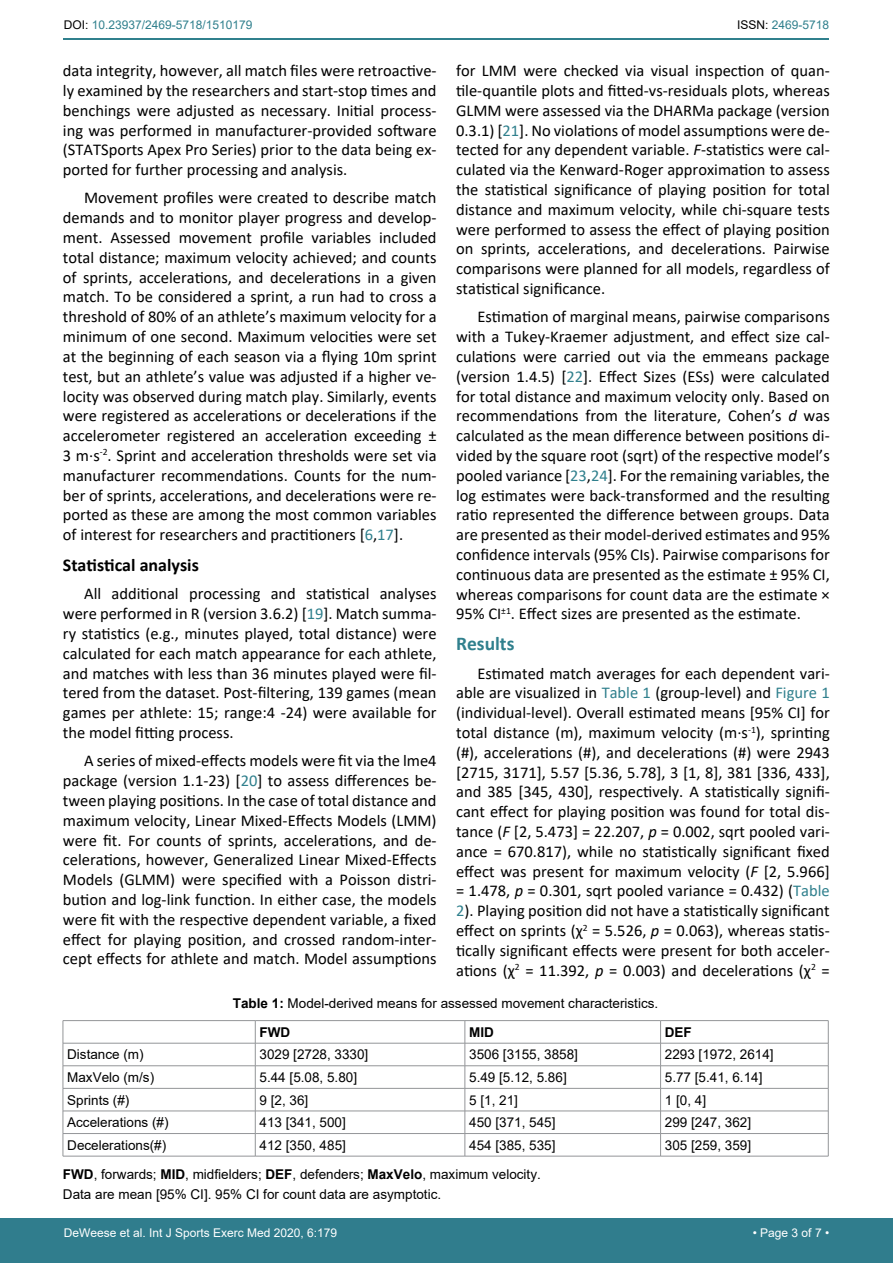
<style>
.page{position:relative;width:893px;height:1263px;background:#fff}
.page>*{position:absolute;margin:0;border:0;box-sizing:border-box;transform-origin:0 0}
.t1{font:700 19.5px "Calibri";color:#30808d}
.t2{font:700 18px "Calibri";color:#000}
.t3{font:16.5px/19.8px "Calibri";color:#000;text-align:justify}
.t4{font:13.5px/29px "Arial";color:#000}
.t5{font:700 13.5px "Arial";color:#000}
.t6{font:12px "Arial";color:#fff}
.t7{font:12px "Arial";color:#30808d}
.s1{color:#000}
.s2{color:#30808d}
.s3{font-weight:700}
.s4{font-style:italic}
</style>
<div class="page">
<hr style="left:64px;top:38px;width:765px;height:2px;background:#30808d">
<div style="left:0;top:1218px;width:893px;height:45px;background:#307d8d"></div>
<hr style="left:63px;top:1020px;width:192px;height:1px;background:#939598">
<hr style="left:255px;top:1020px;width:210px;height:1px;background:#939598">
<hr style="left:465px;top:1020px;width:196px;height:1px;background:#939598">
<hr style="left:661px;top:1020px;width:167px;height:1px;background:#939598">
<hr style="left:63px;top:1043px;width:192px;height:1px;background:#939598">
<hr style="left:255px;top:1043px;width:210px;height:1px;background:#939598">
<hr style="left:465px;top:1043px;width:196px;height:1px;background:#939598">
<hr style="left:661px;top:1043px;width:167px;height:1px;background:#939598">
<hr style="left:63px;top:1065px;width:192px;height:1px;background:#939598">
<hr style="left:255px;top:1065px;width:210px;height:1px;background:#939598">
<hr style="left:465px;top:1065px;width:196px;height:1px;background:#939598">
<hr style="left:661px;top:1065px;width:167px;height:1px;background:#939598">
<hr style="left:63px;top:1088px;width:192px;height:1px;background:#939598">
<hr style="left:255px;top:1088px;width:210px;height:1px;background:#939598">
<hr style="left:465px;top:1088px;width:196px;height:1px;background:#939598">
<hr style="left:661px;top:1088px;width:167px;height:1px;background:#939598">
<hr style="left:63px;top:1111px;width:192px;height:1px;background:#939598">
<hr style="left:255px;top:1111px;width:210px;height:1px;background:#939598">
<hr style="left:465px;top:1111px;width:196px;height:1px;background:#939598">
<hr style="left:661px;top:1111px;width:167px;height:1px;background:#939598">
<hr style="left:63px;top:1133px;width:192px;height:1px;background:#939598">
<svg style="left:63px;top:1021px;width:1px;height:135px"></svg>
<hr style="left:255px;top:1133px;width:210px;height:1px;background:#939598">
<svg style="left:255px;top:1021px;width:1px;height:135px"></svg>
<hr style="left:465px;top:1133px;width:196px;height:1px;background:#939598">
<svg style="left:465px;top:1021px;width:1px;height:135px"></svg>
<hr style="left:661px;top:1133px;width:167px;height:1px;background:#939598">
<svg style="left:660px;top:1021px;width:1px;height:135px"></svg>
<svg style="left:828px;top:1021px;width:1px;height:135px"></svg>
<hr style="left:63px;top:1156px;width:192px;height:1px;background:#939598">
<hr style="left:255px;top:1156px;width:210px;height:1px;background:#939598">
<hr style="left:465px;top:1156px;width:196px;height:1px;background:#939598">
<hr style="left:661px;top:1156px;width:167px;height:1px;background:#939598">
<p class="t7" style="left:64px;top:17px;width:190px"><span class="s1">DOI:</span> 10.23937/2469-5718/1510179</p>
<p class="t7" style="left:737px;top:17px;width:94px"><span class="s1">ISSN:</span> 2469-5718</p>
<p class="t3" style="left:63px;top:60px;width:375px">data integrity, however, all match files were retroactive&shy;ly examined by the researchers and start-stop times and benchings were adjusted as necessary. Initial process&shy;ing was performed in manufacturer-provided software (STATSports Apex Pro Series) prior to the data being ex&shy;ported for further processing and analysis.</p>
<p class="t3" style="left:63px;top:188px;width:375px;text-indent:21px">Movement profiles were created to describe match demands and to monitor player progress and develop&shy;ment. Assessed movement profile variables included total distance; maximum velocity achieved; and counts of sprints, accelerations, and decelerations in a given match. To be considered a sprint, a run had to cross a threshold of 80% of an athlete’s maximum velocity for a minimum of one second. Maximum velocities were set at the beginning of each season via a flying 10m sprint test, but an athlete’s value was adjusted if a higher ve&shy;locity was observed during match play. Similarly, events were registered as accelerations or decelerations if the accelerometer registered an acceleration exceeding ± 3 m·s<sup>-2</sup>. Sprint and acceleration thresholds were set via manufacturer recommendations. Counts for the num&shy;ber of sprints, accelerations, and decelerations were re&shy;ported as these are among the most common variables of interest for researchers and practitioners [<span class="s2">6</span>,<span class="s2">17</span>].</p>
<p class="t2" style="left:63px;top:552px;width:138px">Statistical analysis</p>
<p class="t3" style="left:63px;top:584px;width:375px;text-indent:21px">All additional processing and statistical analyses were performed in R (version 3.6.2) [<span class="s2">19</span>]. Match summa&shy;ry statistics (e.g., minutes played, total distance) were calculated for each match appearance for each athlete, and matches with less than 36 minutes played were fil&shy;tered from the dataset. Post-filtering, 139 games (mean games per athlete: 15; range:4 -24) were available for the model fitting process.</p>
<p class="t3" style="left:63px;top:750px;width:375px;text-indent:21px">A series of mixed-effects models were fit via the lme4 package (version 1.1-23) [<span class="s2">20</span>] to assess differences be&shy;tween playing positions. In the case of total distance and maximum velocity, Linear Mixed-Effects Models (LMM) were fit. For counts of sprints, accelerations, and de&shy;celerations, however, Generalized Linear Mixed-Effects Models (GLMM) were specified with a Poisson distri&shy;bution and log-link function. In either case, the models were fit with the respective dependent variable, a fixed effect for playing position, and crossed random-inter&shy;cept effects for athlete and match. Model assumptions</p>
<p class="t4" style="left:260px;top:988px;width:400px;text-indent:-27px"><span class="s3">Table 1:</span> Model-derived means for assessed movement characteristics.<br><span class="s3">FWD</span></p>
<p class="t3" style="left:456px;top:60px;width:375px">for LMM were checked via visual inspection of quan&shy;tile-quantile plots and fitted-vs-residuals plots, whereas GLMM were assessed via the DHARMa package (version 0.3.1) [<span class="s2">21</span>]. No violations of model assumptions were de&shy;tected for any dependent variable. <span class="s4">F</span>-statistics were cal&shy;culated via the Kenward-Roger approximation to assess the statistical significance of playing position for total distance and maximum velocity, while chi-square tests were performed to assess the effect of playing position on sprints, accelerations, and decelerations. Pairwise comparisons were planned for all models, regardless of statistical significance.</p>
<p class="t3" style="left:456px;top:306px;width:375px;text-indent:21px">Estimation of marginal means, pairwise comparisons with a Tukey-Kraemer adjustment, and effect size cal&shy;culations were carried out via the emmeans package (version 1.4.5) [<span class="s2">22</span>]. Effect Sizes (ESs) were calculated for total distance and maximum velocity only. Based on recommendations from the literature, Cohen’s <span class="s4">d</span> was calculated as the mean difference between positions di&shy;vided by the square root (sqrt) of the respective model’s pooled variance [<span class="s2">23</span>,<span class="s2">24</span>]. For the remaining variables, the log estimates were back-transformed and the resulting ratio represented the difference between groups. Data are presented as their model-derived estimates and 95% confidence intervals (95% CIs). Pairwise comparisons for continuous data are presented as the estimate ± 95% CI, whereas comparisons for count data are the estimate × 95% CI<sup>±1</sup>. Effect sizes are presented as the estimate.</p>
<p class="t1" style="left:456px;top:630px;width:60px">Results</p>
<p class="t3" style="left:456px;top:663px;width:375px;text-indent:21px">Estimated match averages for each dependent vari&shy;able are visualized in <span class="s2">Table 1</span> (group-level) and <span class="s2">Figure 1 </span>(individual-level). Overall estimated means [95% CI] for total distance (m), maximum velocity (m·s<sup>-1</sup>), sprinting (#), accelerations (#), and decelerations (#) were 2943 [2715, 3171], 5.57 [5.36, 5.78], 3 [1, 8], 381 [336, 433], and 385 [345, 430], respectively. A statistically signifi&shy;cant effect for playing position was found for total dis&shy;tance (<span class="s4">F</span> [2, 5.473] = 22.207, <span class="s4">p</span> = 0.002, sqrt pooled vari&shy;ance = 670.817), while no statistically significant fixed effect was present for maximum velocity (<span class="s4">F</span> [2, 5.966] = 1.478, <span class="s4">p</span> = 0.301, sqrt pooled variance = 0.432) (<span class="s2">Table 2</span>). Playing position did not have a statistically significant effect on sprints (χ<sup>2</sup> = 5.526, <span class="s4">p</span> = 0.063), whereas statis&shy;tically significant effects were present for both acceler&shy;ations (χ<sup>2</sup> = 11.392, <span class="s4">p</span> = 0.003) and decelerations (χ<sup>2</sup> =</p>
<p class="t5" style="left:469px;top:1022px;width:26px">MID</p>
<p class="t5" style="left:665px;top:1022px;width:28px">DEF</p>
<p class="t4" style="left:67px;top:1040px;width:78px">Distance (m)</p>
<p class="t4" style="left:260px;top:1040px;width:110px">3029 [2728, 3330]</p>
<p class="t4" style="left:469px;top:1040px;width:110px">3506 [3155, 3858]</p>
<p class="t4" style="left:665px;top:1040px;width:110px">2293 [1972, 2614]</p>
<p class="t4" style="left:67px;top:1063px;width:89px">MaxVelo (m/s)</p>
<p class="t4" style="left:260px;top:1063px;width:99px">5.44 [5.08, 5.80]</p>
<p class="t4" style="left:469px;top:1063px;width:99px">5.49 [5.12, 5.86]</p>
<p class="t4" style="left:665px;top:1063px;width:99px">5.77 [5.41, 6.14]</p>
<p class="t4" style="left:67px;top:1085px;width:64px">Sprints (#)</p>
<p class="t4" style="left:260px;top:1085px;width:50px">9 [2, 36]</p>
<p class="t4" style="left:469px;top:1085px;width:50px">5 [1, 21]</p>
<p class="t4" style="left:665px;top:1085px;width:43px">1 [0, 4]</p>
<p class="t4" style="left:67px;top:1108px;width:103px">Accelerations (#)</p>
<p class="t4" style="left:260px;top:1108px;width:88px">413 [341, 500]</p>
<p class="t4" style="left:469px;top:1108px;width:88px">450 [371, 545]</p>
<p class="t4" style="left:665px;top:1108px;width:88px">299 [247, 362]</p>
<p class="t4" style="left:67px;top:1130px;width:101px">Decelerations(#)</p>
<p class="t4" style="left:260px;top:1130px;width:88px">412 [350, 485]</p>
<p class="t4" style="left:469px;top:1130px;width:88px">454 [385, 535]</p>
<p class="t4" style="left:665px;top:1130px;width:88px">305 [259, 359]</p>
<p class="t4" style="left:63px;top:1164px;width:479px;line-height:20.4px"><span class="s3">FWD</span>, forwards; <span class="s3">MID</span>, midfielders; <span class="s3">DEF</span>, defenders; <span class="s3">MaxVelo</span>, maximum velocity.<br>Data are mean [95% CI]. 95% CI for count data are asymptotic.</p>
<p class="t6" style="left:64px;top:1224px;width:275px">DeWeese et al. Int J Sports Exerc Med 2020, 6:179</p>
<p class="t6" style="left:753px;top:1224px;width:78px">• Page 3 of 7 •</p>
</div>
